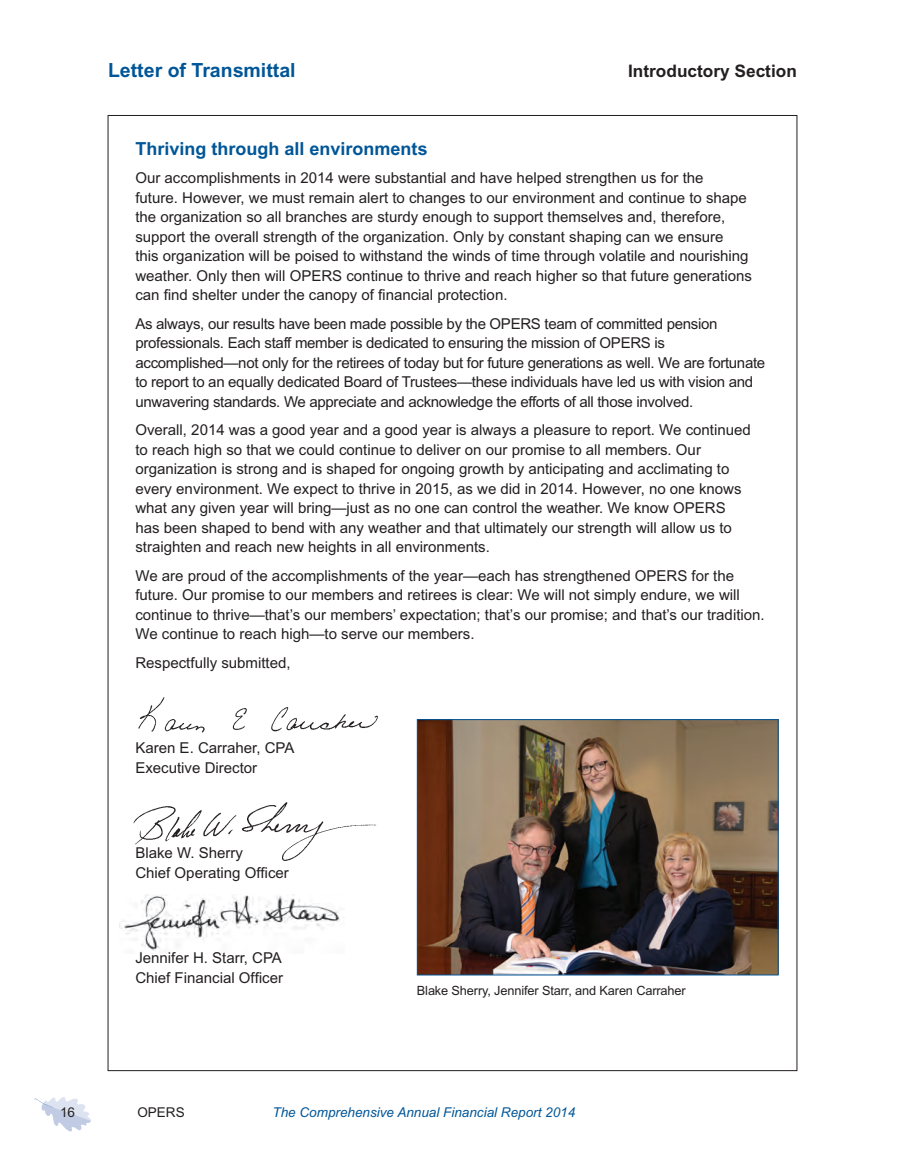
<style>
.page{position:relative;width:905px;height:1161px;background:#fff}
.page>*{position:absolute;margin:0;border:0;box-sizing:border-box;transform-origin:0 0}
.t1{font:700 19.5px "Arial MT Std";color:#015698}
.t2{font:700 18px "Arial MT Std";color:#015698}
.t3{font:700 17.25px "Arial MT Std";color:#231f20}
.t4{font:15px/19.5px "Arial MT Std";color:#231f20}
.t5{font:15px/19.5px "Arial MT Std";letter-spacing:-.02em;color:#231f20}
.t6{font:italic 13.5px "Arial MT Std";color:#015698}
.t7{font:13.5px "Arial MT Std";color:#231f20}
.t8{font:12.75px "Arial MT Std";letter-spacing:-.01em;color:#231f20}
</style>
<div class="page">
<svg style="left:34px;top:1097px;width:57px;height:35px"></svg>
<img style="left:120px;top:894px;width:220px;height:60px">
<img style="left:138px;top:697px;width:240px;height:36px">
<img style="left:133px;top:802px;width:243px;height:59px">
<img style="left:419px;top:721px;width:357px;height:252px">
<div style="left:417px;top:719px;width:361px;height:256px;border:1px solid #015698"></div>
<h1 class="t1" style="left:108px;top:59px;width:189px">Letter of Transmittal</h1>
<p class="t3" style="left:628px;top:61px;width:170px">Introductory Section</p>
<p class="t2" style="left:135px;top:138px;width:294px">Thriving through all environments</p>
<p class="t4" style="left:135px;top:168px;width:618px">Our accomplishments in 2014 were substantial and have helped strengthen us for the<br>future. However, we must remain alert to changes to our environment and continue to shape the organization so all branches are sturdy enough to support themselves and, therefore, support the overall strength of the organization. Only by constant shaping can we ensure<br>this organization will be poised to withstand the winds of time through volatile and nourishing weather. Only then will OPERS continue to thrive and reach higher so that future generations can find shelter under the canopy of financial protection.</p>
<p class="t5" style="left:135px;top:314px;width:631px">As always, our results have been made possible by the OPERS team of committed pension professionals. Each staff member is dedicated to ensuring the mission of OPERS is accomplished—not only for the retirees of today but for future generations as well. We are fortunate to report to an equally dedicated Board of Trustees—these individuals have led us with vision and unwavering standards. We appreciate and acknowledge the efforts of all those involved.</p>
<p class="t4" style="left:135px;top:420px;width:617px">Overall, 2014 was a good year and a good year is always a pleasure to report. We continued to reach high so that we could continue to deliver on our promise to all members. Our organization is strong and is shaped for ongoing growth by anticipating and acclimating to every environment. We expect to thrive in 2015, as we did in 2014. However, no one knows what any given year will bring—just as no one can control the weather. We know OPERS has been shaped to bend with any weather and that ultimately our strength will allow us to straighten and reach new heights in all environments.</p>
<p class="t4" style="left:135px;top:566px;width:628px">We are proud of the accomplishments of the year—each has strengthened OPERS for the future. Our promise to our members and retirees is clear: We will not simply endure, we will continue to thrive—that’s our members’ expectation; that’s our promise; and that’s our tradition.<br>We continue to reach high—to serve our members.</p>
<p class="t4" style="left:135px;top:653px;width:157px">Respectfully submitted,</p>
<p class="t4" style="left:135px;top:738px;width:160px">Karen E. Carraher, CPA<br>Executive Director</p>
<p class="t4" style="left:135px;top:843px;width:155px">Blake W. Sherry<br>Chief Operating Officer</p>
<p class="t4" style="left:135px;top:948px;width:149px">Jennifer H. Starr, CPA<br>Chief Financial Officer</p>
<p class="t8" style="left:417px;top:983px;width:270px">Blake Sherry, Jennifer Starr, and Karen Carraher</p>
<p class="t7" style="left:60px;top:1104px;width:17px">16</p>
<p class="t7" style="left:137px;top:1104px;width:49px">OPERS</p>
<p class="t6" style="left:272px;top:1104px;width:304px">The Comprehensive Annual Financial Report 2014</p>
</div>
